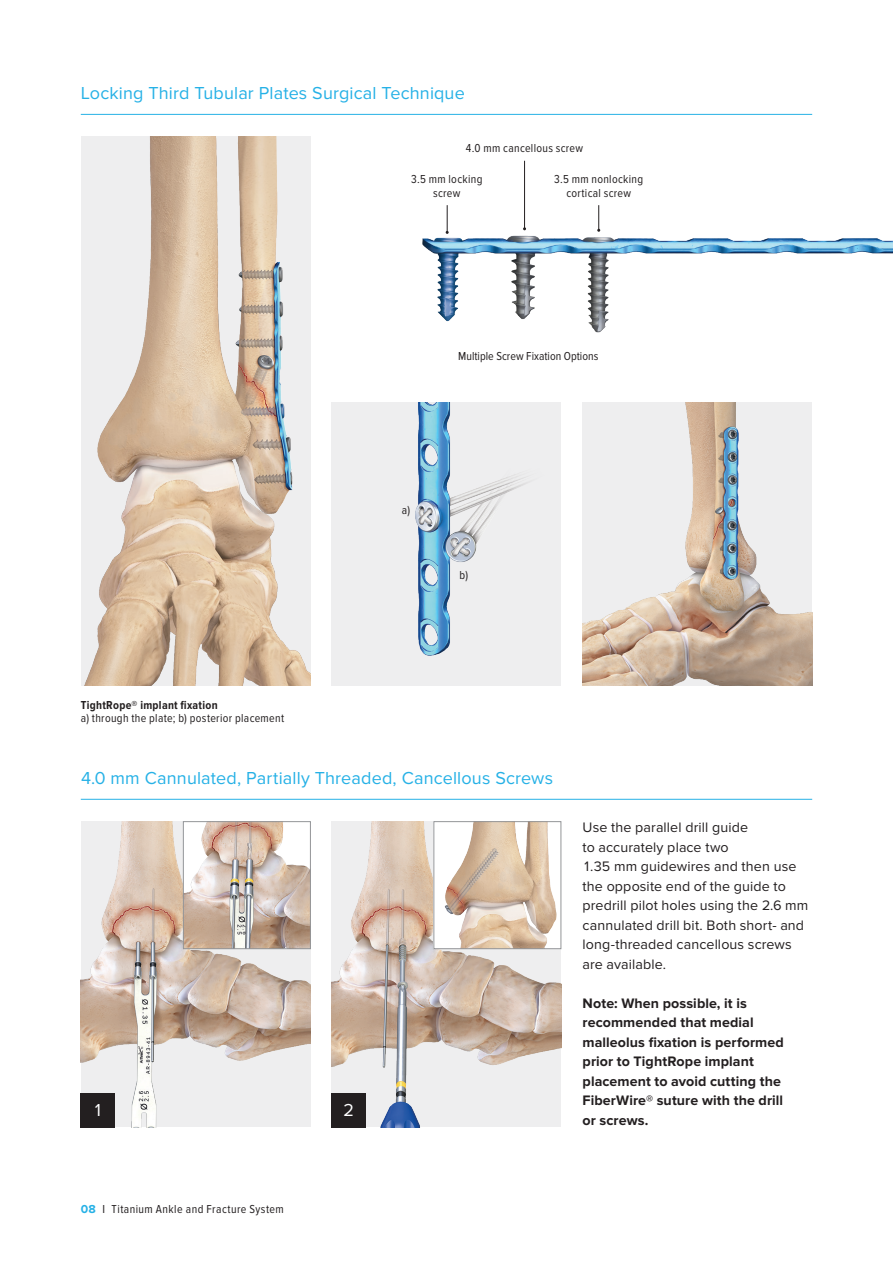
<style>
.page{position:relative;width:893px;height:1263px;background:#fff}
.page>*{position:absolute;margin:0;border:0;box-sizing:border-box;transform-origin:0 0}
.t1{font:18px "Proxima Nova";letter-spacing:.01em;color:#26b1e6}
.t2{font:18px "Proxima Nova";color:#fff}
.t3{font:14.25px/19.5px "Proxima Nova";letter-spacing:.01em;color:#231f20}
.t4{font:700 14.25px/19.5px "Proxima Nova";letter-spacing:.005em;color:#231f20}
.t5{font:12px/13.5px "Proxima Nova Cond";letter-spacing:.025em;color:#231f20;text-align:center}
.t6{font:12px "Proxima Nova Cond";color:#231f20}
.t7{font:700 12px "Proxima Nova Cond";letter-spacing:.025em;color:#231f20}
.s1{font-family:"Proxima Nova";font-weight:700;color:#26b1e6}
</style>
<div class="page">
<img style="left:81px;top:136px;width:229px;height:550px">
<img style="left:81px;top:821px;width:229px;height:306px">
<img style="left:332px;top:821px;width:229px;height:306px">
<img style="left:332px;top:403px;width:229px;height:283px">
<img style="left:583px;top:403px;width:229px;height:283px">
<img style="left:330px;top:113px;width:563px;height:220px">
<div style="left:81px;top:1093px;width:34px;height:34px;background:#231f20"></div>
<div style="left:332px;top:1093px;width:34px;height:34px;background:#231f20"></div>
<img style="left:185px;top:823px;width:124px;height:124px">
<div style="left:183px;top:821px;width:128px;height:128px;border:1px solid #939598"></div>
<img style="left:435px;top:823px;width:124px;height:124px">
<div style="left:433px;top:821px;width:128px;height:128px;border:1px solid #939598"></div>
<hr style="left:524px;top:161px;width:1px;height:68px;background:#231f20">
<svg style="left:597px;top:205px;width:3px;height:27px"></svg>
<svg style="left:446px;top:205px;width:3px;height:29px"></svg>
<hr style="left:81px;top:114px;width:731px;height:1px;background:#26b1e6">
<hr style="left:81px;top:799px;width:731px;height:1px;background:#26b1e6">
<p class="t1" style="left:81px;top:83px;width:386px">Locking Third Tubular Plates Surgical Technique</p>
<p class="t5" style="left:466px;top:142px;width:119px">4.0 mm cancellous screw</p>
<p class="t5" style="left:554px;top:173px;width:90px">3.5 mm nonlocking cortical screw</p>
<p class="t5" style="left:411px;top:173px;width:73px">3.5 mm locking screw</p>
<p class="t7" style="left:81px;top:698px;width:138px">TightRope® implant fixation</p>
<p class="t5" style="left:81px;top:712px;width:205px">a) through the plate; b) posterior placement</p>
<p class="t6" style="left:458px;top:349px;width:142px">Multiple Screw Fixation Options</p>
<p class="t5" style="left:402px;top:503px;width:10px">a)</p>
<p class="t5" style="left:459px;top:568px;width:10px">b)</p>
<p class="t1" style="left:81px;top:768px;width:474px">4.0 mm Cannulated, Partially Threaded, Cancellous Screws</p>
<p class="t2" style="left:92px;top:1100px;width:12px">1</p>
<p class="t2" style="left:343px;top:1100px;width:12px">2</p>
<p class="t3" style="left:583px;top:818px;width:227px">Use the parallel drill guide<br>to accurately place two<br>1.35 mm guidewires and then use the opposite end of the guide to predrill pilot holes using the 2.6 mm cannulated drill bit. Both short- and long-threaded cancellous screws are available.</p>
<p class="t4" style="left:583px;top:993px;width:203px">Note: When possible, it is recommended that medial malleolus fixation is performed prior to TightRope implant placement to avoid cutting the<br>FiberWire® suture with the drill or screws.</p>
<p class="t5" style="left:81px;top:1202px;width:205px"><span class="s1">08</span> I Titanium Ankle and Fracture System</p>
</div>
